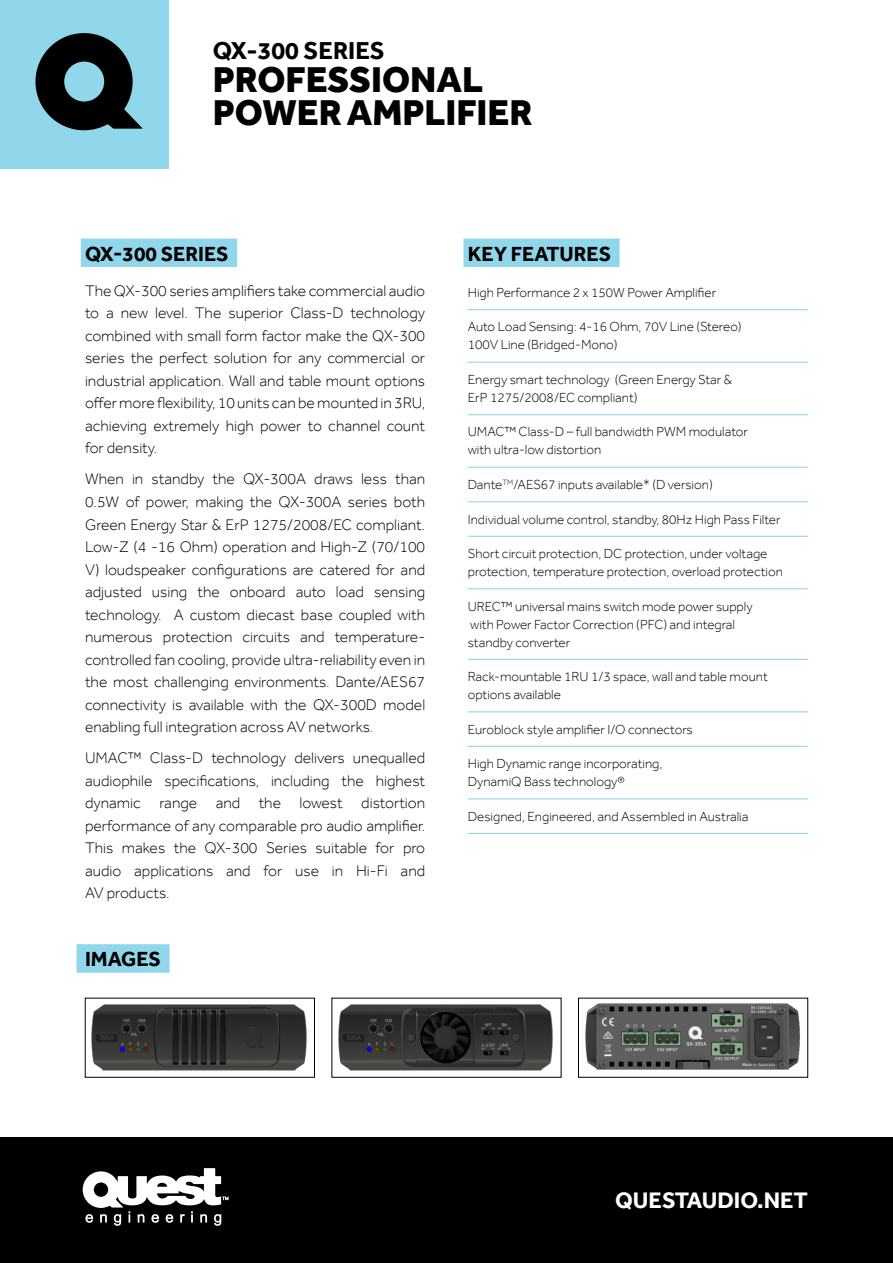
<style>
.page{position:relative;width:893px;height:1263px;background:#fff}
.page>*{position:absolute;margin:0;border:0;box-sizing:border-box;transform-origin:0 0}
.t1{font:800 36.9px/32.7px "Effra";color:#000}
.t2{font:700 25.2px "Effra";color:#000}
.t3{font:700 23.1px "Effra";color:#fff}
.t4{font:700 21px "Effra";color:#000}
.t5{font:300 15.75px/22.5px "Effra";color:#000;text-align:justify}
.t6{font:300 13.5px/18px "Effra";color:#000}
</style>
<div class="page">
<div style="left:0;top:0;width:168px;height:168px;background:#91d7ec"></div>
<svg style="left:35px;top:33px;width:108px;height:97px"></svg>
<div style="left:81px;top:238px;width:156px;height:29px;background:#91d7ec"></div>
<div style="left:463px;top:238px;width:157px;height:29px;background:#91d7ec"></div>
<hr style="left:468px;top:309px;width:340px;height:1px;background:#91d7ec">
<hr style="left:468px;top:362px;width:340px;height:1px;background:#91d7ec">
<hr style="left:468px;top:414px;width:340px;height:1px;background:#91d7ec">
<hr style="left:468px;top:467px;width:340px;height:1px;background:#91d7ec">
<hr style="left:468px;top:501px;width:340px;height:1px;background:#91d7ec">
<hr style="left:468px;top:536px;width:340px;height:1px;background:#91d7ec">
<hr style="left:468px;top:588px;width:340px;height:1px;background:#91d7ec">
<hr style="left:468px;top:659px;width:340px;height:1px;background:#91d7ec">
<hr style="left:468px;top:711px;width:340px;height:1px;background:#91d7ec">
<hr style="left:468px;top:746px;width:340px;height:1px;background:#91d7ec">
<hr style="left:468px;top:798px;width:340px;height:1px;background:#91d7ec">
<hr style="left:468px;top:833px;width:340px;height:1px;background:#91d7ec">
<div style="left:0;top:1137px;width:893px;height:126px;background:#000"></div>
<svg style="left:83px;top:1168px;width:146px;height:58px"></svg>
<img style="left:91px;top:1004px;width:216px;height:67px">
<img style="left:585px;top:1003px;width:215px;height:67px">
<img style="left:338px;top:1004px;width:215px;height:67px">
<div style="left:77px;top:944px;width:93px;height:29px;background:#91d7ec"></div>
<h2 class="t2" style="left:213px;top:36px;width:174px">QX-300 SERIES</h2>
<h1 class="t1" style="left:213px;top:63px;width:321px">PROFESSIONAL<br>POWER AMPLIFIER</h1>
<h3 class="t4" style="left:85px;top:241px;width:145px">QX-300 SERIES</h3>
<p class="t5" style="left:85px;top:279px;width:342px">The QX-300 series amplifiers take commercial audio to a new level. The superior Class-D technology combined with small form factor make the QX-300 series the perfect solution for any commercial or industrial application. Wall and table mount options offer more flexibility, 10 units can be mounted in 3RU, achieving extremely high power to channel count for density.</p>
<p class="t5" style="left:85px;top:468px;width:342px">When in standby the QX-300A draws less than 0.5W of power, making the QX-300A series both Green Energy Star &amp; ErP 1275/2008/EC compliant.<br>Low-Z (4 -16 Ohm) operation and High-Z (70/100<br>V) loudspeaker configurations are catered for and adjusted using the onboard auto load sensing technology. A custom diecast base coupled with numerous protection circuits and temperature&shy;controlled fan cooling, provide ultra-reliability even in the most challenging environments. Dante/AES67 connectivity is available with the QX-300D model enabling full integration across AV networks.</p>
<p class="t5" style="left:85px;top:746px;width:342px">UMAC™ Class-D technology delivers unequalled audiophile specifications, including the highest dynamic range and the lowest distortion performance of any comparable pro audio amplifier.<br>This makes the QX-300 Series suitable for pro audio applications and for use in Hi-Fi and AV products.</p>
<h3 class="t4" style="left:85px;top:947px;width:78px">IMAGES</h3>
<h3 class="t4" style="left:468px;top:241px;width:145px">KEY FEATURES</h3>
<p class="t6" style="left:468px;top:283px;width:250px">High Performance 2 x 150W Power Amplifier</p>
<p class="t6" style="left:468px;top:318px;width:275px">Auto Load Sensing: 4-16 Ohm, 70V Line (Stereo)<br>100V Line (Bridged-Mono)</p>
<p class="t6" style="left:468px;top:370px;width:266px">Energy smart technology (Green Energy Star &amp;<br>ErP 1275/2008/EC compliant)</p>
<p class="t6" style="left:468px;top:423px;width:282px">UMAC™ Class-D – full bandwidth PWM modulator with ultra-low distortion</p>
<p class="t6" style="left:468px;top:475px;width:246px">Dante<sup>TM</sup>/AES67 inputs available* (D version)</p>
<p class="t6" style="left:468px;top:510px;width:314px">Individual volume control, standby, 80Hz High Pass Filter</p>
<p class="t6" style="left:468px;top:544px;width:317px">Short circuit protection, DC protection, under voltage protection, temperature protection, overload protection</p>
<p class="t6" style="left:468px;top:597px;width:286px">UREC™ universal mains switch mode power supply with Power Factor Correction (PFC) and integral standby converter</p>
<p class="t6" style="left:468px;top:667px;width:302px">Rack-mountable 1RU 1/3 space, wall and table mount options available</p>
<p class="t6" style="left:468px;top:720px;width:227px">Euroblock style amplifier I/O connectors</p>
<p class="t6" style="left:468px;top:754px;width:196px">High Dynamic range incorporating,<br>DynamiQ Bass technology®</p>
<p class="t6" style="left:468px;top:807px;width:282px">Designed, Engineered, and Assembled in Australia</p>
<h3 class="t3" style="left:615px;top:1186px;width:194px">QUESTAUDIO.NET</h3>
</div>
